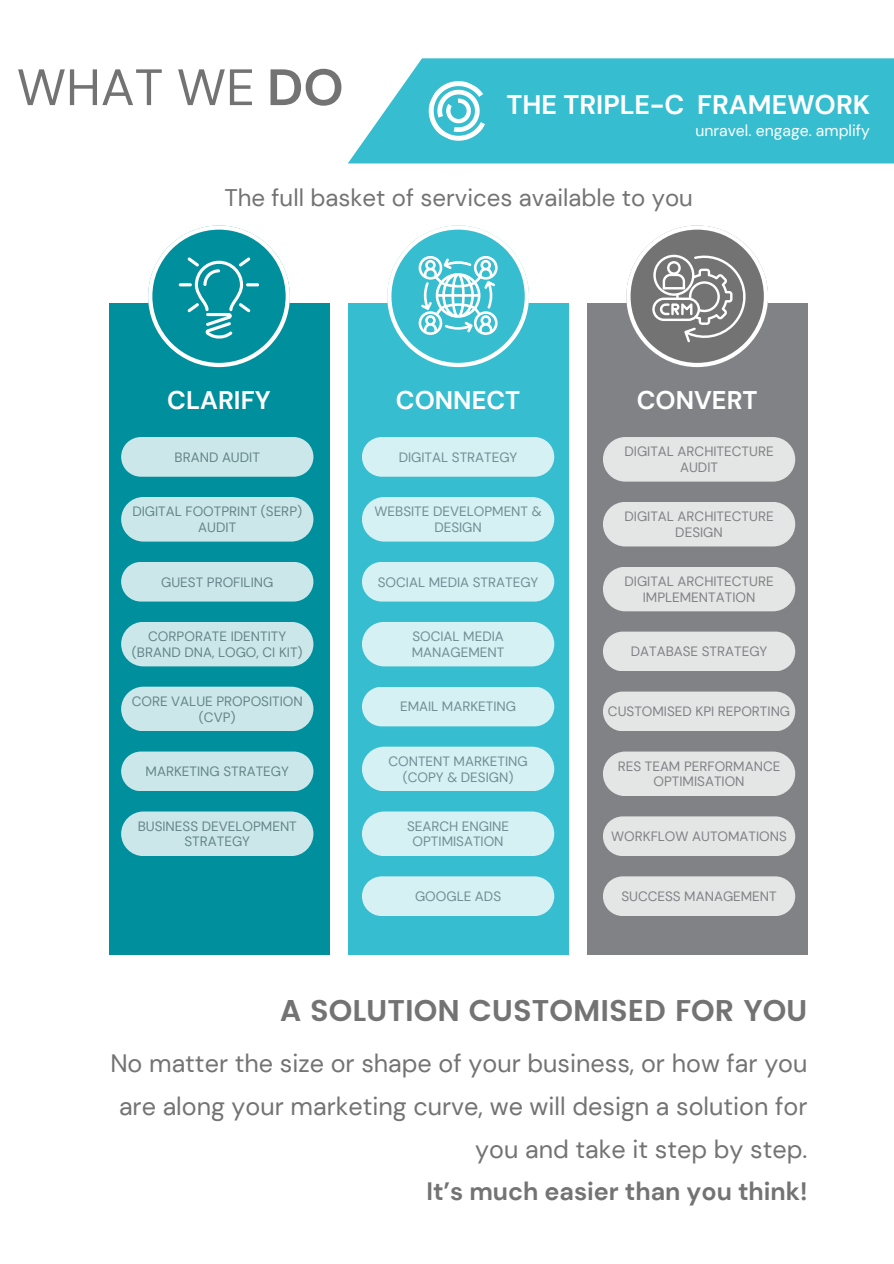
<style>
.page{position:relative;width:894px;height:1264px;background:#fff}
.page>*{position:absolute;margin:0;border:0;box-sizing:border-box;transform-origin:0 0}
.t1{font:51px "DM Sans";color:#737373}
.t2{font:600 30px "Poppins";color:#737373}
.t3{font:700 27px "DM Sans";color:#fff}
.t4{font:700 25.5px "DM Sans";color:#fff}
.t5{font:25.05px/42.8px "DM Sans";color:#737373;text-align:right}
.t6{font:24px "DM Sans";color:#737373}
.t7{font:15.75px "DM Sans";color:#fff}
.t8{font:13.5px/15.8px "DM Sans";color:#808285;text-align:center}
.s1{font-weight:700}
</style>
<div class="page">
<div style="left:109px;top:303px;width:220px;height:651px;background:#008f9c"></div>
<div style="left:347px;top:303px;width:221px;height:651px;background:#36bdcf"></div>
<div style="left:586px;top:303px;width:221px;height:651px;background:#808285"></div>
<svg style="left:148px;top:225px;width:142px;height:142px"></svg>
<svg style="left:387px;top:225px;width:142px;height:142px"></svg>
<svg style="left:626px;top:225px;width:141px;height:142px"></svg>
<svg style="left:121px;top:437px;width:192px;height:40px;background:#c0e2e6"></svg>
<div style="left:121px;top:497px;width:192px;height:44px;background:#cbe7ea;border-radius:22px"></div>
<div style="left:121px;top:562px;width:192px;height:39px;background:#cbe7ea"></div>
<div style="left:121px;top:622px;width:192px;height:44px;background:#cbe7ea;border-radius:22px"></div>
<svg style="left:121px;top:751px;width:192px;height:40px;background:#bfe2e5"></svg>
<svg style="left:362px;top:437px;width:192px;height:40px;background:#cdeef2"></svg>
<div style="left:362px;top:497px;width:192px;height:44px;background:#d6f1f4;border-radius:22px"></div>
<div style="left:362px;top:562px;width:192px;height:39px;background:#d6f1f4"></div>
<div style="left:362px;top:622px;width:192px;height:44px;background:#d6f1f4;border-radius:22px"></div>
<div style="left:362px;top:687px;width:192px;height:39px;background:#d6f1f4"></div>
<div style="left:362px;top:811px;width:192px;height:45px;background:#d6f1f4;border-radius:22px"></div>
<svg style="left:362px;top:876px;width:192px;height:40px;background:#cdeef2"></svg>
<div style="left:602px;top:437px;width:192px;height:44px;background:#e4e5e5;border-radius:22px"></div>
<div style="left:602px;top:502px;width:192px;height:44px;background:#e4e5e5;border-radius:22px"></div>
<div style="left:602px;top:566px;width:192px;height:45px;background:#e4e5e5;border-radius:22px"></div>
<svg style="left:603px;top:631px;width:192px;height:40px;background:#dedfdf"></svg>
<svg style="left:603px;top:691px;width:192px;height:40px;background:#dedfdf"></svg>
<div style="left:602px;top:751px;width:192px;height:45px;background:#e4e5e5;border-radius:22px"></div>
<div style="left:362px;top:746px;width:192px;height:45px;background:#d6f1f4;border-radius:22px"></div>
<svg style="left:348px;top:58px;width:545px;height:105px;background:#46c2d2"></svg>
<svg style="left:418px;top:71px;width:80px;height:93px"></svg>
<svg style="left:603px;top:816px;width:192px;height:40px;background:#dedfdf"></svg>
<svg style="left:603px;top:876px;width:192px;height:40px;background:#dedfe0"></svg>
<div style="left:121px;top:686px;width:192px;height:45px;background:#cbe7ea;border-radius:22px"></div>
<div style="left:121px;top:811px;width:192px;height:45px;background:#cbe7ea;border-radius:22px"></div>
<h5 class="t1" style="left:17px;top:54px;width:328px">WHAT WE <span class="s1">DO</span></h5>
<p class="t3" style="left:506px;top:88px;width:365px">THE TRIPLE-C FRAMEWORK</p>
<h4 class="t7" style="left:695px;top:121px;width:176px">unravel. engage. amplify</h4>
<h3 class="t6" style="left:224px;top:183px;width:470px">The full basket of services available to you</h3>
<h1 class="t4" style="left:167px;top:384px;width:105px">CLARIFY</h1>
<p class="t4" style="left:396px;top:384px;width:126px">CONNECT</p>
<h2 class="t4" style="left:636px;top:384px;width:122px">CONVERT</h2>
<p class="t8" style="left:174px;top:449px;width:87px">BRAND AUDIT</p>
<p class="t8" style="left:398px;top:449px;width:120px">DIGITAL STRATEGY</p>
<p class="t8" style="left:132px;top:503px;width:171px">DIGITAL FOOTPRINT (SERP)<br>AUDIT</p>
<p class="t8" style="left:374px;top:503px;width:168px">WEBSITE DEVELOPMENT &amp;<br>DESIGN</p>
<p class="t8" style="left:161px;top:574px;width:114px">GUEST PROFILING</p>
<p class="t8" style="left:377px;top:574px;width:162px">SOCIAL MEDIA STRATEGY</p>
<p class="t8" style="left:624px;top:443px;width:150px">DIGITAL ARCHITECTURE<br>AUDIT</p>
<p class="t8" style="left:624px;top:508px;width:150px">DIGITAL ARCHITECTURE<br>DESIGN</p>
<p class="t8" style="left:624px;top:573px;width:150px">DIGITAL ARCHITECTURE<br>IMPLEMENTATION</p>
<p class="t8" style="left:132px;top:628px;width:172px">CORPORATE IDENTITY (BRAND DNA, LOGO, CI KIT)</p>
<p class="t8" style="left:412px;top:628px;width:94px;text-align:left">SOCIAL MEDIA<br>MANAGEMENT</p>
<p class="t8" style="left:630px;top:644px;width:138px">DATABASE STRATEGY</p>
<p class="t8" style="left:132px;top:693px;width:172px">CORE VALUE PROPOSITION (CVP)</p>
<p class="t8" style="left:400px;top:699px;width:117px">EMAIL MARKETING</p>
<p class="t8" style="left:607px;top:704px;width:184px">CUSTOMISED KPI REPORTING</p>
<p class="t8" style="left:145px;top:763px;width:145px">MARKETING STRATEGY</p>
<p class="t8" style="left:388px;top:753px;width:141px">CONTENT MARKETING (COPY &amp; DESIGN)</p>
<p class="t8" style="left:617px;top:758px;width:164px">RES TEAM PERFORMANCE<br>OPTIMISATION</p>
<p class="t8" style="left:138px;top:818px;width:161px">BUSINESS DEVELOPMENT<br>STRATEGY</p>
<p class="t8" style="left:407px;top:818px;width:104px">SEARCH ENGINE<br>OPTIMISATION</p>
<p class="t8" style="left:611px;top:828px;width:177px">WORKFLOW AUTOMATIONS</p>
<p class="t8" style="left:415px;top:888px;width:88px">GOOGLE ADS</p>
<p class="t8" style="left:621px;top:888px;width:157px">SUCCESS MANAGEMENT</p>
<p class="t2" style="left:280px;top:993px;width:529px">A SOLUTION CUSTOMISED FOR YOU</p>
<p class="t5" style="left:110px;top:1042px;width:698px">No matter the size or shape of your business, or how far you are along your marketing curve, we will design a solution for you and take it step by step.<br><span class="s1">It’s much easier than you think!</span></p>
</div>
